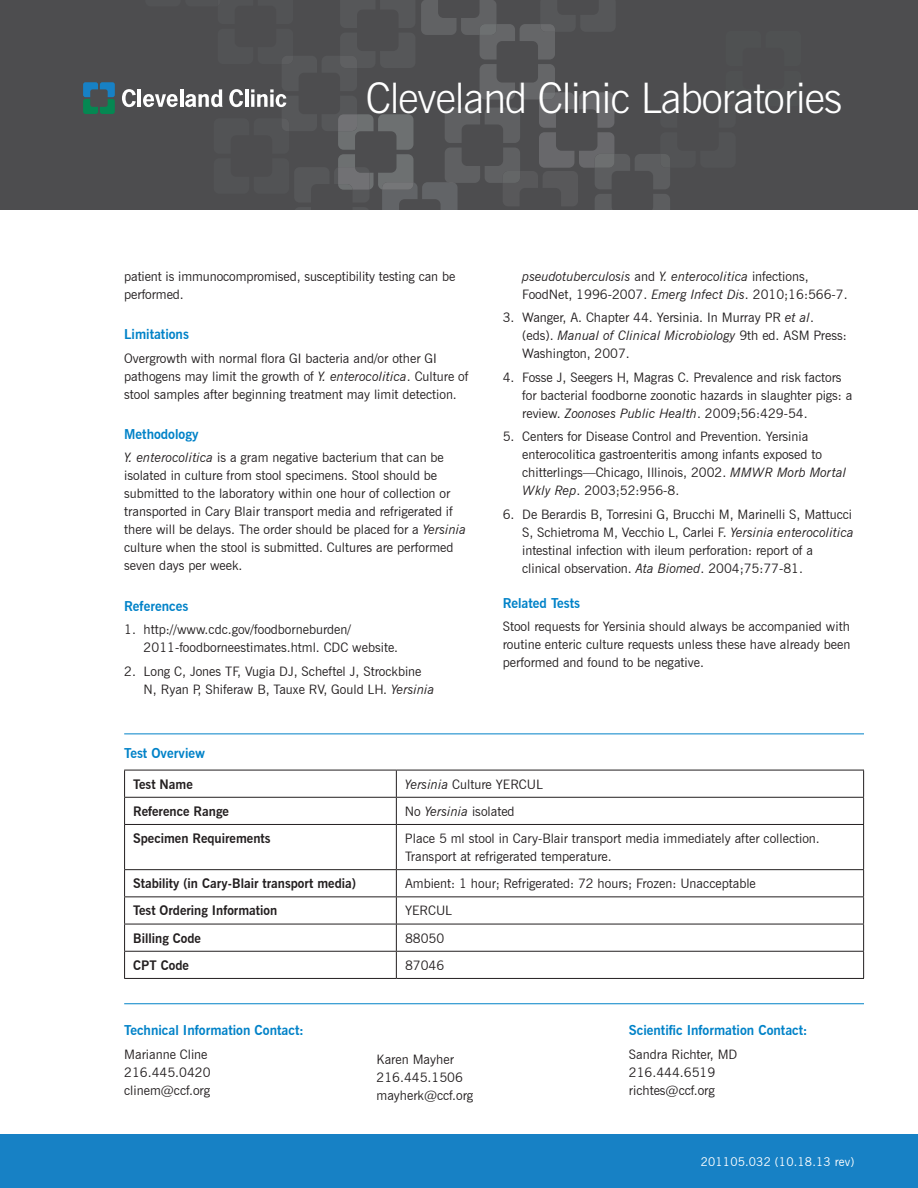
<style>
.page{position:relative;width:918px;height:1188px;background:#fff}
.page>*{position:absolute;margin:0;border:0;box-sizing:border-box;transform-origin:0 0}
.t1{font:300 42px "News Gothic BT";letter-spacing:-.025em;color:#fff}
.t2{font:700 13.5px "News Gothic BT";color:#0082c8}
.t3{font:13.05px/18px "News Gothic BT";color:#231f20}
.t4{font:700 13.05px "News Gothic BT";color:#231f20}
.t5{font:italic 13.05px/18px "News Gothic BT";color:#231f20}
.t6{font:12px "News Gothic BT";letter-spacing:.015em;color:#fff}
.s1{font-style:italic}
.s2{font-style:normal}
</style>
<div class="page">
<div style="left:0;top:0;width:918px;height:210px;background:#4d4d4f"></div>
<svg style="left:83px;top:82px;width:32px;height:32px"></svg>
<svg style="left:122px;top:89px;width:14px;height:18px"></svg>
<hr style="left:138px;top:89px;width:3px;height:18px;background:#fff">
<svg style="left:143px;top:0;width:527px;height:210px"></svg>
<div style="left:0;top:1134px;width:918px;height:54px;background:#1781c5"></div>
<hr style="left:124px;top:734px;width:740px;height:1px;background:#0082c8">
<hr style="left:124px;top:1003px;width:740px;height:1px;background:#0082c8">
<hr style="left:124px;top:770px;width:272px;height:1px;background:#231f20">
<hr style="left:396px;top:770px;width:468px;height:1px;background:#231f20">
<hr style="left:124px;top:797px;width:272px;height:1px;background:#231f20">
<svg style="left:124px;top:770px;width:1px;height:54px"></svg>
<hr style="left:396px;top:797px;width:468px;height:1px;background:#231f20">
<svg style="left:396px;top:770px;width:1px;height:54px"></svg>
<svg style="left:863px;top:770px;width:1px;height:54px"></svg>
<hr style="left:124px;top:824px;width:272px;height:1px;background:#231f20">
<hr style="left:124px;top:825px;width:1px;height:44px;background:#231f20">
<hr style="left:396px;top:824px;width:468px;height:1px;background:#231f20">
<hr style="left:396px;top:825px;width:1px;height:44px;background:#231f20">
<hr style="left:863px;top:825px;width:1px;height:44px;background:#231f20">
<hr style="left:124px;top:869px;width:272px;height:1px;background:#231f20">
<hr style="left:396px;top:869px;width:468px;height:1px;background:#231f20">
<hr style="left:124px;top:896px;width:272px;height:1px;background:#231f20">
<hr style="left:396px;top:896px;width:468px;height:1px;background:#231f20">
<hr style="left:124px;top:924px;width:272px;height:1px;background:#231f20">
<hr style="left:396px;top:924px;width:468px;height:1px;background:#231f20">
<hr style="left:124px;top:951px;width:272px;height:1px;background:#231f20">
<svg style="left:124px;top:870px;width:1px;height:108px"></svg>
<hr style="left:396px;top:951px;width:468px;height:1px;background:#231f20">
<svg style="left:396px;top:870px;width:1px;height:108px"></svg>
<svg style="left:863px;top:870px;width:1px;height:108px"></svg>
<hr style="left:124px;top:978px;width:272px;height:1px;background:#231f20">
<hr style="left:396px;top:978px;width:468px;height:1px;background:#231f20">
<h1 class="t1" style="left:366px;top:73px;width:478px">Cleveland Clinic Laboratories</h1>
<p class="t3" style="left:124px;top:267px;width:333px">patient is immunocompromised, susceptibility testing can be performed.</p>
<p class="t2" style="left:124px;top:326px;width:66px">Limitations</p>
<p class="t3" style="left:124px;top:349px;width:346px">Overgrowth with normal flora GI bacteria and/or other GI pathogens may limit the growth of <span class="s1">Y. enterocolitica</span>. Culture of stool samples after beginning treatment may limit detection.</p>
<p class="t2" style="left:124px;top:426px;width:76px">Methodology</p>
<p class="t3" style="left:124px;top:449px;width:343px"><span class="s1">Y. enterocolitica</span> is a gram negative bacterium that can be isolated in culture from stool specimens. Stool should be submitted to the laboratory within one hour of collection or transported in Cary Blair transport media and refrigerated if there will be delays. The order should be placed for a <span class="s1">Yersinia </span>culture when the stool is submitted. Cultures are performed seven days per week.</p>
<p class="t2" style="left:124px;top:598px;width:66px">References</p>
<p class="t3" style="left:144px;top:621px;width:256px;text-indent:-19px">1. http://www.cdc.gov/foodborneburden/<br>2011-foodborneestimates.html. CDC website.</p>
<p class="t3" style="left:144px;top:662px;width:292px;text-indent:-19px">2. Long C, Jones TF, Vugia DJ, Scheftel J, Strockbine<br>N, Ryan P, Shiferaw B, Tauxe RV, Gould LH. <span class="s1">Yersinia</span></p>
<p class="t5" style="left:522px;top:267px;width:327px">pseudotuberculosis <span class="s2">and</span> Y. enterocolitica <span class="s2">infections,<br>FoodNet, 1996-2007.</span> Emerg Infect Dis<span class="s2">. 2010;16:566-7.</span></p>
<p class="t3" style="left:522px;top:309px;width:326px;text-indent:-19px">3. Wanger, A. Chapter 44. Yersinia. In Murray PR <span class="s1">et al</span>. (eds). <span class="s1">Manual of Clinical Microbiology</span> 9th ed. ASM Press:<br>Washington, 2007.</p>
<p class="t3" style="left:522px;top:368px;width:332px;text-indent:-19px">4. Fosse J, Seegers H, Magras C. Prevalence and risk factors for bacterial foodborne zoonotic hazards in slaughter pigs: a review. <span class="s1">Zoonoses Public Health</span>. 2009;56:429-54.</p>
<p class="t3" style="left:522px;top:427px;width:326px;text-indent:-19px">5. Centers for Disease Control and Prevention. Yersinia enterocolitica gastroenteritis among infants exposed to chitterlings—Chicago, Illinois, 2002. <span class="s1">MMWR Morb Mortal Wkly Rep</span>. 2003;52:956-8.</p>
<p class="t3" style="left:522px;top:505px;width:333px;text-indent:-19px">6. De Berardis B, Torresini G, Brucchi M, Marinelli S, Mattucci S, Schietroma M, Vecchio L, Carlei F. <span class="s1">Yersinia enterocolitica </span>intestinal infection with ileum perforation: report of a clinical observation. <span class="s1">Ata Biomed</span>. 2004;75:77-81.</p>
<p class="t2" style="left:503px;top:595px;width:79px">Related Tests</p>
<p class="t3" style="left:503px;top:617px;width:349px;text-align:justify">Stool requests for Yersinia should always be accompanied with routine enteric culture requests unless these have already been performed and found to be negative.</p>
<p class="t2" style="left:124px;top:745px;width:83px">Test Overview</p>
<p class="t4" style="left:133px;top:776px;width:61px">Test Name</p>
<p class="t3" style="left:405px;top:775px;width:139px"><span class="s1">Yersinia</span> Culture YERCUL</p>
<p class="t4" style="left:133px;top:803px;width:97px">Reference Range</p>
<p class="t3" style="left:405px;top:802px;width:111px">No <span class="s1">Yersinia</span> isolated</p>
<p class="t4" style="left:133px;top:830px;width:139px">Specimen Requirements</p>
<p class="t3" style="left:405px;top:829px;width:416px">Place 5 ml stool in Cary-Blair transport media immediately after collection.<br>Transport at refrigerated temperature.</p>
<p class="t4" style="left:133px;top:876px;width:224px">Stability (in Cary-Blair transport media)</p>
<p class="t3" style="left:405px;top:874px;width:352px">Ambient: 1 hour; Refrigerated: 72 hours; Frozen: Unacceptable</p>
<p class="t4" style="left:133px;top:903px;width:146px">Test Ordering Information</p>
<p class="t3" style="left:405px;top:902px;width:49px">YERCUL</p>
<p class="t4" style="left:133px;top:930px;width:69px">Billing Code</p>
<p class="t3" style="left:405px;top:929px;width:41px">88050</p>
<p class="t4" style="left:133px;top:957px;width:57px">CPT Code</p>
<p class="t3" style="left:405px;top:956px;width:41px">87046</p>
<p class="t2" style="left:124px;top:1022px;width:181px">Technical Information Contact:</p>
<p class="t3" style="left:124px;top:1045px;width:88px">Marianne Cline<br>216.445.0420 clinem@ccf.org</p>
<p class="t3" style="left:377px;top:1050px;width:98px">Karen Mayher<br>216.445.1506 mayherk@ccf.org</p>
<p class="t2" style="left:629px;top:1022px;width:180px">Scientific Information Contact:</p>
<p class="t3" style="left:629px;top:1045px;width:110px">Sandra Richter, MD<br>216.444.6519 richtes@ccf.org</p>
<p class="t6" style="left:701px;top:1155px;width:155px">201105.032 (10.18.13 rev)</p>
</div>
